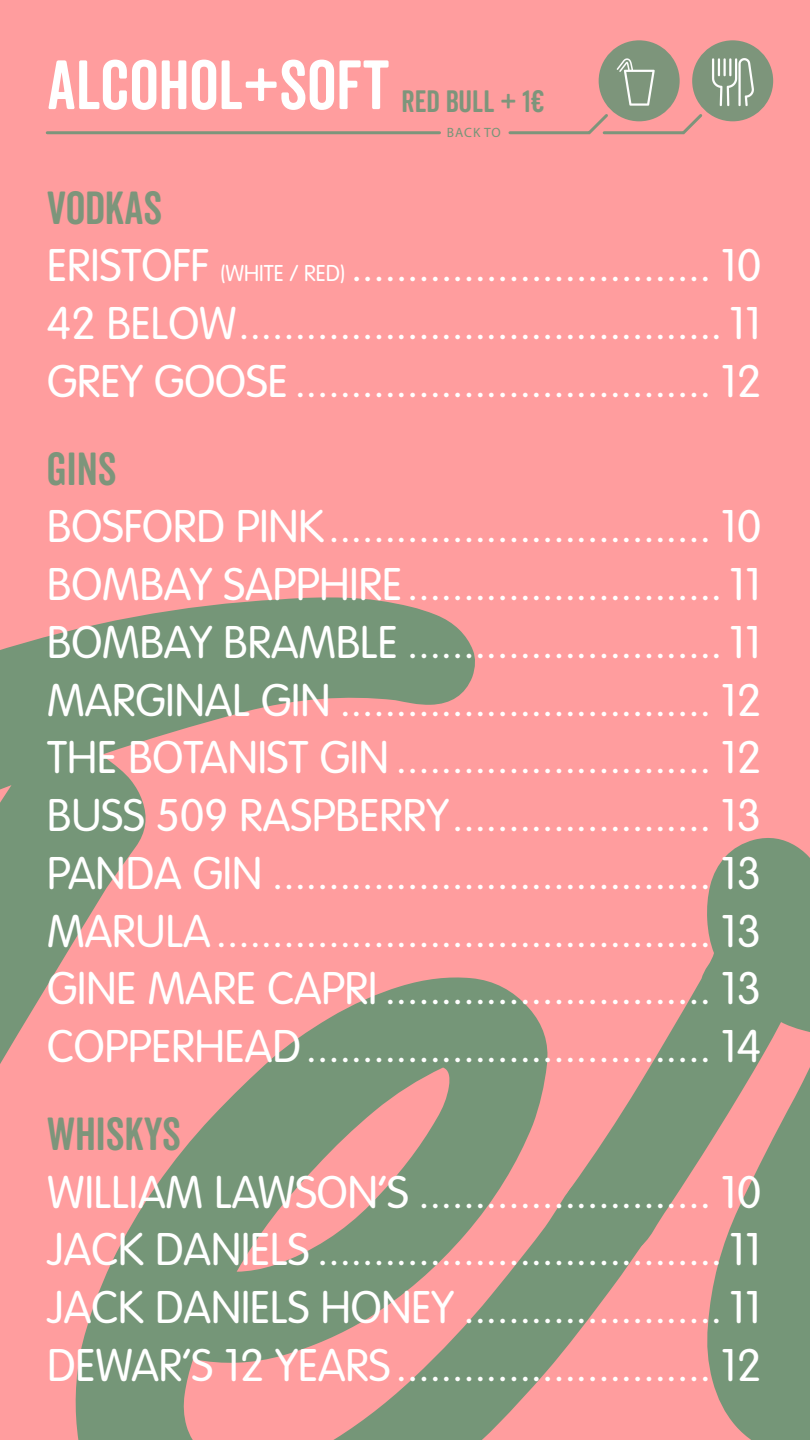
<style>
.page{position:relative;width:810px;height:1440px;background:#ff9d9e}
.page>*{position:absolute;margin:0;border:0;box-sizing:border-box;transform-origin:0 0}
.t1{font:67.5px "Veneer Clean Soft";color:#fff}
.t2{font:300 45px/57.8px "VAG Rounded Std";color:#fff;text-align:justify}
.t3{font:45px "Veneer Clean Soft";color:#7d957b}
.t4{font:30px "Veneer Clean Soft";color:#7d957b}
.t5{font:13.5px "Myriad Pro";letter-spacing:.06em;color:#759678}
.s1{font-size:22.5px}
</style>
<div class="page">
<svg style="left:0;top:597px;width:475px;height:467px"></svg>
<svg style="left:74px;top:976px;width:487px;height:464px;fill:#759678"></svg>
<svg style="left:561px;top:838px;width:249px;height:602px"></svg>
<hr style="left:47px;top:131px;width:393px;height:3px;background:#7d957b">
<svg style="left:508px;top:114px;width:195px;height:21px"></svg>
<div style="left:599px;top:40px;width:81px;height:81px;background:#7d957b;border-radius:50%"></div>
<svg style="left:608px;top:51px;width:57px;height:64px"></svg>
<div style="left:692px;top:40px;width:81px;height:81px;background:#7d957b;border-radius:50%"></div>
<svg style="left:703px;top:51px;width:60px;height:62px"></svg>
<h1 class="t1" style="left:47px;top:44px;width:344px">ALCOHOL+SOFT</h1>
<p class="t4" style="left:402px;top:83px;width:144px">RED BULL + 1€</p>
<p class="t5" style="left:447px;top:124px;width:55px">BACK TO</p>
<p class="t3" style="left:47px;top:180px;width:116px">VODKAS</p>
<p class="t2" style="left:47px;top:238px;width:716px">ERISTOFF <span class="s1">(WHITE / RED)</span> ................................ 10<br>42 BELOW........................................... 11<br>GREY GOOSE ..................................... 12</p>
<p class="t3" style="left:47px;top:441px;width:71px">GINS</p>
<p class="t2" style="left:47px;top:499px;width:716px">BOSFORD PINK.................................. 10<br>BOMBAY SAPPHIRE ............................ 11<br>BOMBAY BRAMBLE ............................ 11<br>MARGINAL GIN ................................. 12<br>THE BOTANIST GIN............................ 12<br>BUSS 509 RASPBERRY....................... 13<br>PANDA GIN ....................................... 13<br>MARULA............................................ 13<br>GINE MARE CAPRI ............................. 13<br>COPPERHEAD.................................... 14</p>
<p class="t3" style="left:47px;top:1106px;width:135px">WHISKYS</p>
<p class="t2" style="left:47px;top:1164px;width:716px">WILLIAM LAWSON’S .......................... 10<br>JACK DANIELS .................................... 11<br>JACK DANIELS HONEY ....................... 11<br>DEWAR’S 12 YEARS............................ 12</p>
</div>
